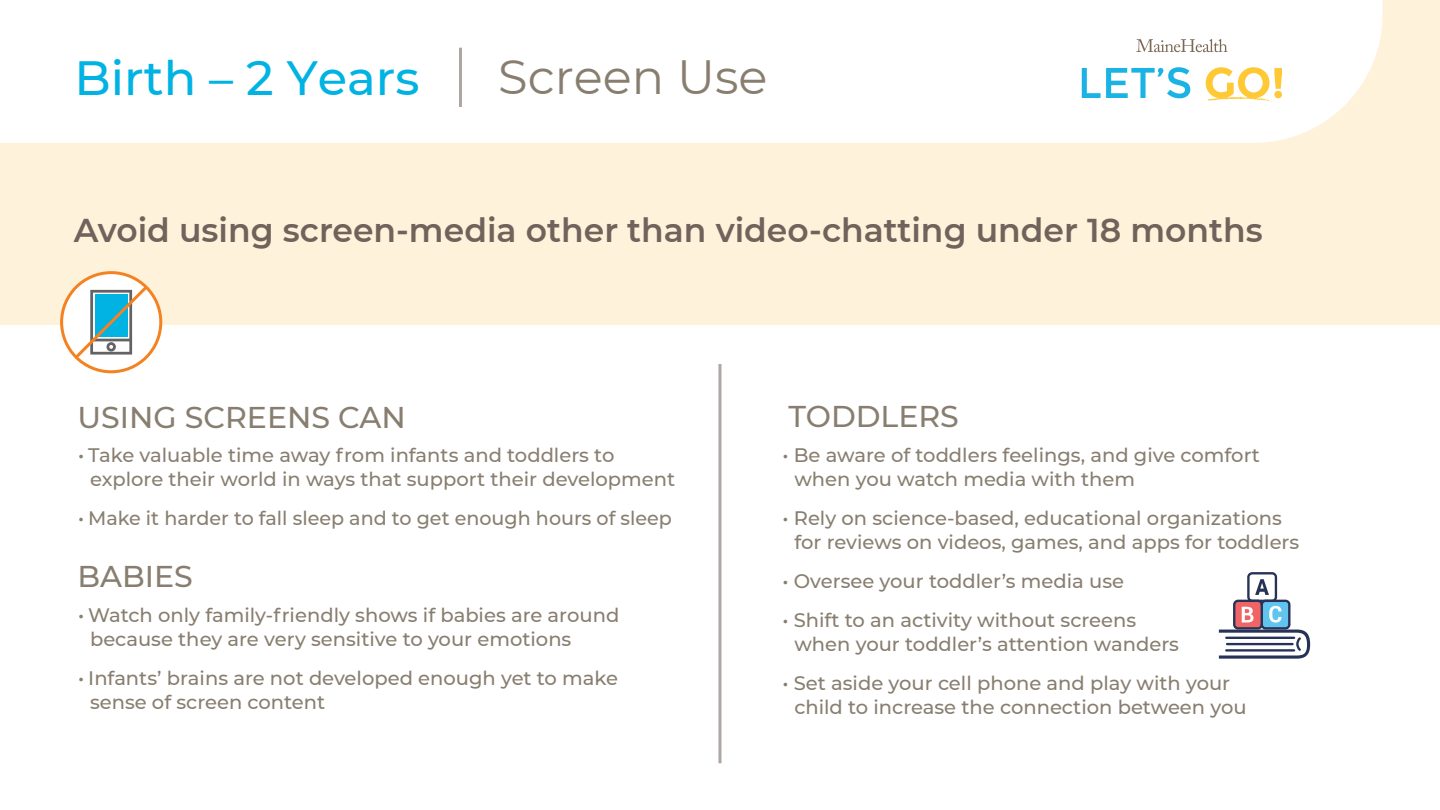
<style>
.page{position:relative;width:1440px;height:810px;background:#fff}
.page>*{position:absolute;margin:0;border:0;box-sizing:border-box;transform-origin:0 0}
.t1{font:500 48px "Montserrat";color:#00b3e3}
.t2{font:48px "Montserrat";color:#887e70}
.t3{font:600 33px "Montserrat";color:#71635c}
.t4{font:500 30px "Montserrat";color:#887e70}
.t5{font:500 19.5px/24px "Montserrat";color:#887e70}
</style>
<div class="page">
<div style="left:0;top:0;width:1440px;height:324px;background:#fef2da"></div>
<div style="left:0;top:0;width:1382px;height:143px;background:#fff"></div>
<svg style="left:1136px;top:39px;width:91px;height:13px"></svg>
<svg style="left:1082px;top:68px;width:18px;height:30px"></svg>
<svg style="left:1106px;top:67px;width:84px;height:31px;background:#a8e2f4"></svg>
<svg style="left:1205px;top:67px;width:77px;height:37px;background:#fee8a9"></svg>
<hr style="left:718px;top:364px;width:3px;height:399px;background:#ada6a3">
<svg style="left:62px;top:273px;width:99px;height:99px"></svg>
<div style="left:60px;top:271px;width:102px;height:102px;border:3px solid #f58220;border-radius:50%"></div>
<svg style="left:72px;top:283px;width:78px;height:79px"></svg>
<svg style="left:1219px;top:572px;width:91px;height:87px"></svg>
<hr style="left:459px;top:48px;width:3px;height:59px;background:#ada6a3">
<h1 class="t1" style="left:74px;top:44px;width:347px">Birth – 2 Years</h1>
<h1 class="t2" style="left:498px;top:44px;width:271px">Screen Use</h1>
<h2 class="t3" style="left:74px;top:207px;width:1190px">Avoid using screen-media other than video-chatting under 18 months</h2>
<h3 class="t4" style="left:77px;top:397px;width:330px">USING SCREENS CAN</h3>
<h3 class="t4" style="left:788px;top:395px;width:172px">TODDLERS</h3>
<p class="t5" style="left:90px;top:443px;width:586px;text-indent:-12px">• Take valuable time away from infants and toddlers to explore their world in ways that support their development</p>
<p class="t5" style="left:78px;top:506px;width:595px">• Make it harder to fall sleep and to get enough hours of sleep</p>
<h3 class="t4" style="left:77px;top:555px;width:117px">BABIES</h3>
<p class="t5" style="left:90px;top:602px;width:531px;text-indent:-12px">• Watch only family-friendly shows if babies are around because they are very sensitive to your emotions</p>
<p class="t5" style="left:90px;top:665px;width:529px;text-indent:-12px">• Infants’ brains are not developed enough yet to make sense of screen content</p>
<p class="t5" style="left:794px;top:443px;width:467px;text-indent:-12px">• Be aware of toddlers feelings, and give comfort when you watch media with them</p>
<p class="t5" style="left:794px;top:506px;width:506px;text-indent:-12px">• Rely on science-based, educational organizations for reviews on videos, games, and apps for toddlers</p>
<p class="t5" style="left:782px;top:569px;width:343px">• Oversee your toddler’s media use</p>
<p class="t5" style="left:794px;top:608px;width:386px;text-indent:-12px">• Shift to an activity without screens when your toddler’s attention wanders</p>
<p class="t5" style="left:794px;top:671px;width:454px;text-indent:-12px">• Set aside your cell phone and play with your child to increase the connection between you</p>
</div>
